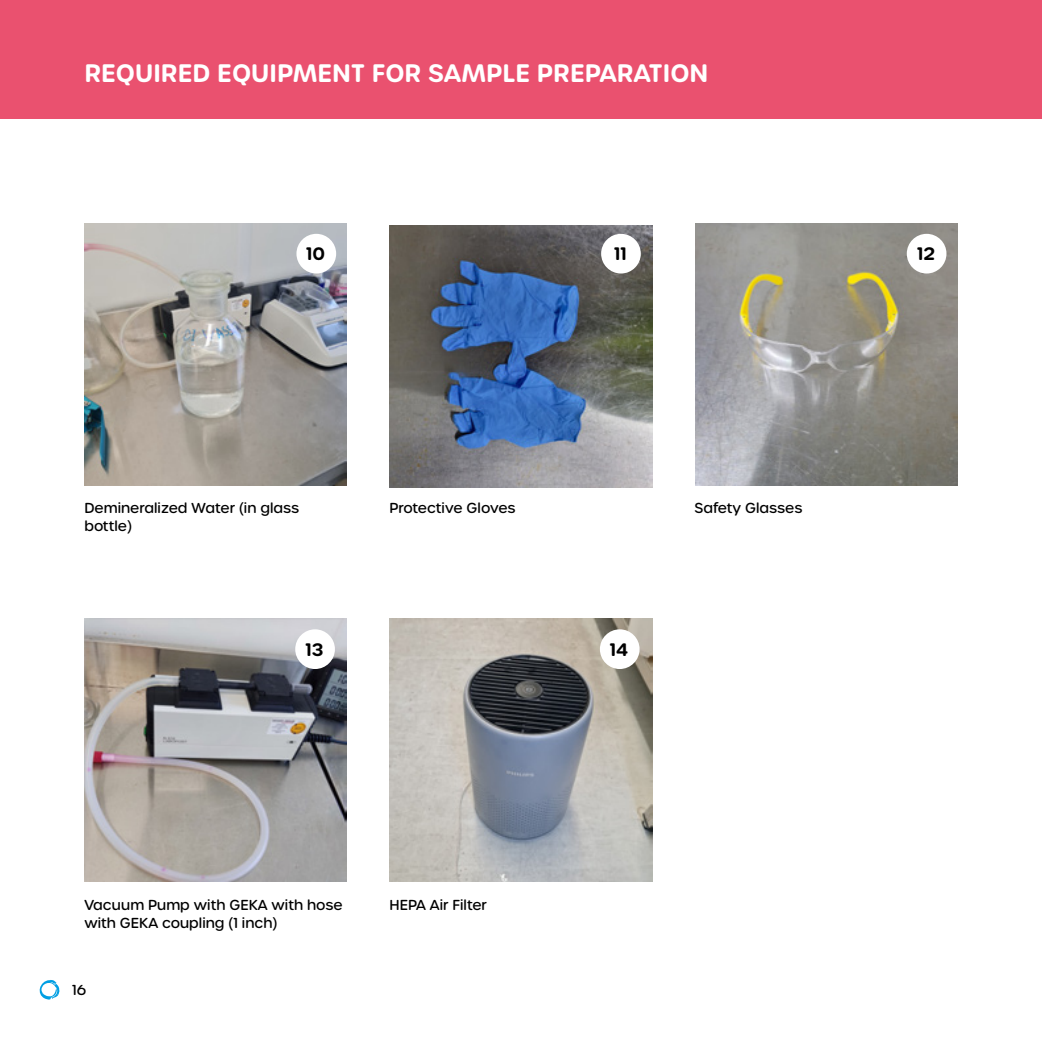
<style>
.page{position:relative;width:1042px;height:1042px;background:#fff}
.page>*{position:absolute;margin:0;border:0;box-sizing:border-box;transform-origin:0 0}
.t1{font:600 24.5px "Urbane Rounded";color:#fff}
.t2{font:600 17.5px "Urbane Rounded";color:#000}
.t3{font:500 14px/18.4px "Urbane Rounded";color:#000}
</style>
<div class="page">
<div style="left:0;top:0;width:1042px;height:118px;background:#ea516f"></div>
<svg style="left:39px;top:980px;width:21px;height:20px"></svg>
<img style="left:84px;top:223px;width:263px;height:263px">
<img style="left:84px;top:619px;width:263px;height:262px">
<img style="left:390px;top:225px;width:262px;height:263px">
<img style="left:390px;top:619px;width:262px;height:262px">
<img style="left:695px;top:223px;width:262px;height:263px">
<div style="left:296px;top:234px;width:40px;height:39px;background:#fff;border-radius:50%"></div>
<div style="left:295px;top:629px;width:40px;height:40px;background:#fff;border-radius:50%"></div>
<div style="left:601px;top:234px;width:40px;height:39px;background:#fff;border-radius:50%"></div>
<div style="left:600px;top:629px;width:39px;height:40px;background:#fff;border-radius:50%"></div>
<div style="left:907px;top:234px;width:39px;height:39px;background:#fff;border-radius:50%"></div>
<h1 class="t1" style="left:84px;top:56px;width:625px">REQUIRED EQUIPMENT FOR SAMPLE PREPARATION</h1>
<p class="t2" style="left:306px;top:242px;width:21px">10</p>
<p class="t2" style="left:614px;top:242px;width:14px">11</p>
<p class="t3" style="left:84px;top:498px;width:216px">Demineralized Water (in glass bottle)</p>
<p class="t2" style="left:305px;top:637px;width:19px">13</p>
<p class="t3" style="left:389px;top:498px;width:128px">Protective Gloves</p>
<p class="t2" style="left:610px;top:637px;width:20px">14</p>
<p class="t3" style="left:694px;top:498px;width:109px">Safety Glasses</p>
<p class="t3" style="left:84px;top:896px;width:260px">Vacuum Pump with GEKA with hose with GEKA coupling (1 inch)</p>
<p class="t3" style="left:72px;top:981px;width:16px">16</p>
<p class="t3" style="left:389px;top:896px;width:99px">HEPA Air Filter</p>
<p class="t2" style="left:917px;top:242px;width:19px">12</p>
</div>
